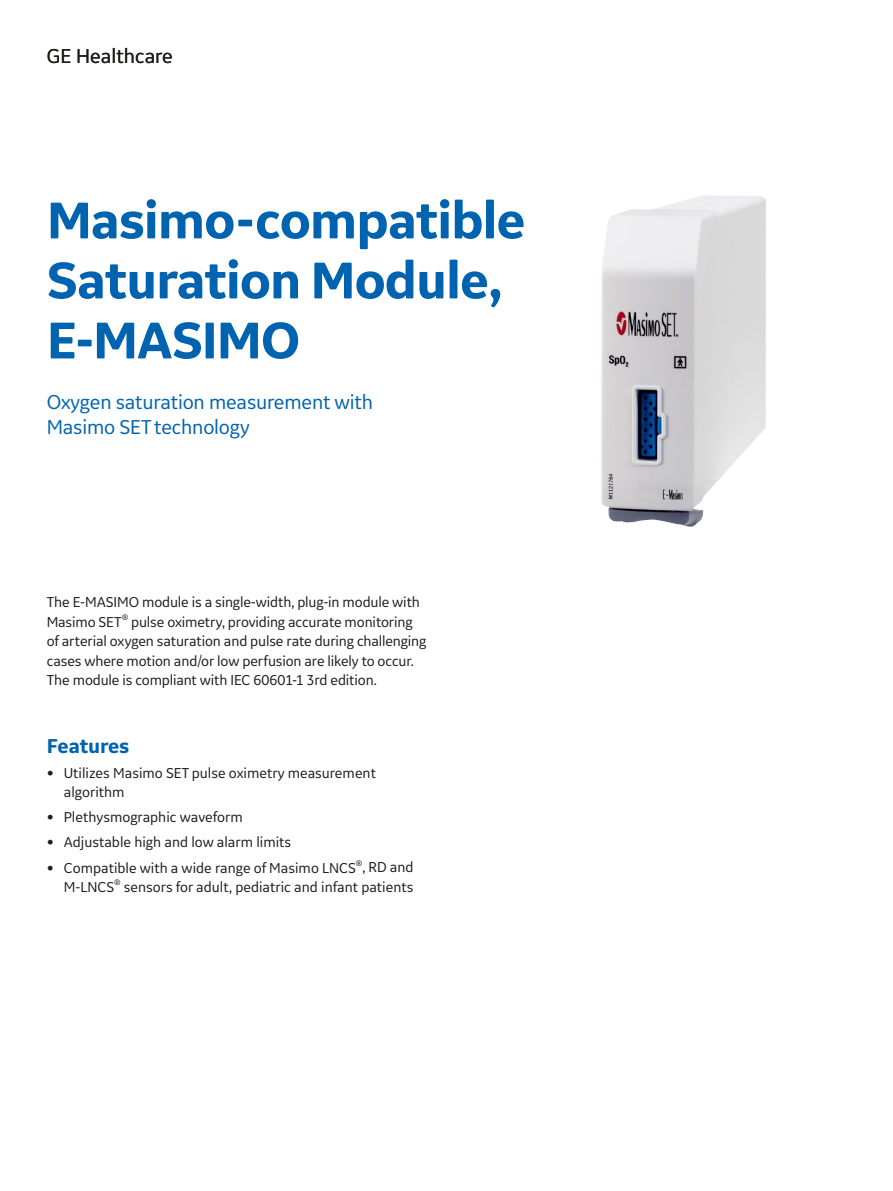
<style>
.page{position:relative;width:893px;height:1191px;background:#fff}
.page>*{position:absolute;margin:0;border:0;box-sizing:border-box;transform-origin:0 0}
.t1{font:700 54px/60px "GE Inspira Sans";letter-spacing:-.02em;color:#0063af}
.t2{font:21px/25.2px "GE Inspira Sans";letter-spacing:-.01em;color:#0063af}
.t3{font:21px "GE Inspira Sans";color:#1d1d1b}
.t4{font:700 21px "GE Inspira Sans";letter-spacing:-.01em;color:#0063af}
.t5{font:15px/19.5px "GE Inspira Sans";letter-spacing:-.005em;color:#1d1d1b}
.s1{font-family:"GE Inspira";font-style:italic}
</style>
<div class="page">
<img style="left:601px;top:195px;width:165px;height:332px">
<h2 class="t3" style="left:47px;top:43px;width:128px">GE Healthcare</h2>
<h1 class="t1" style="left:47px;top:189px;width:480px">Masimo-compatible<br>Saturation Module,<br>E-MASIMO</h1>
<h2 class="t2" style="left:47px;top:389px;width:328px">Oxygen saturation measurement with<br>Masimo SET technology</h2>
<p class="t5" style="left:47px;top:592px;width:381px">The E-MASIMO module is a single-width, plug-in module with Masimo SET<sup>®</sup> pulse oximetry, providing accurate monitoring of arterial oxygen saturation and pulse rate during challenging cases where motion and/or low perfusion are likely to occur.<br>The module is compliant with IEC 60601-1 3rd edition.</p>
<h2 class="t4" style="left:47px;top:733px;width:84px">Features</h2>
<p class="t5" style="left:64px;top:762px;width:314px;text-indent:-17px"><span class="s1">•</span> Utilizes Masimo SET pulse oximetry measurement algorithm</p>
<p class="t5" style="left:47px;top:807px;width:198px"><span class="s1">•</span> Plethysmographic waveform</p>
<p class="t5" style="left:47px;top:832px;width:246px"><span class="s1">•</span> Adjustable high and low alarm limits</p>
<p class="t5" style="left:47px;top:857px;width:368px;text-align:right"><span class="s1">•</span> Compatible with a wide range of Masimo LNCS<sup>®</sup>, RD and<br>M-LNCS<sup>®</sup> sensors for adult, pediatric and infant patients</p>
</div>
